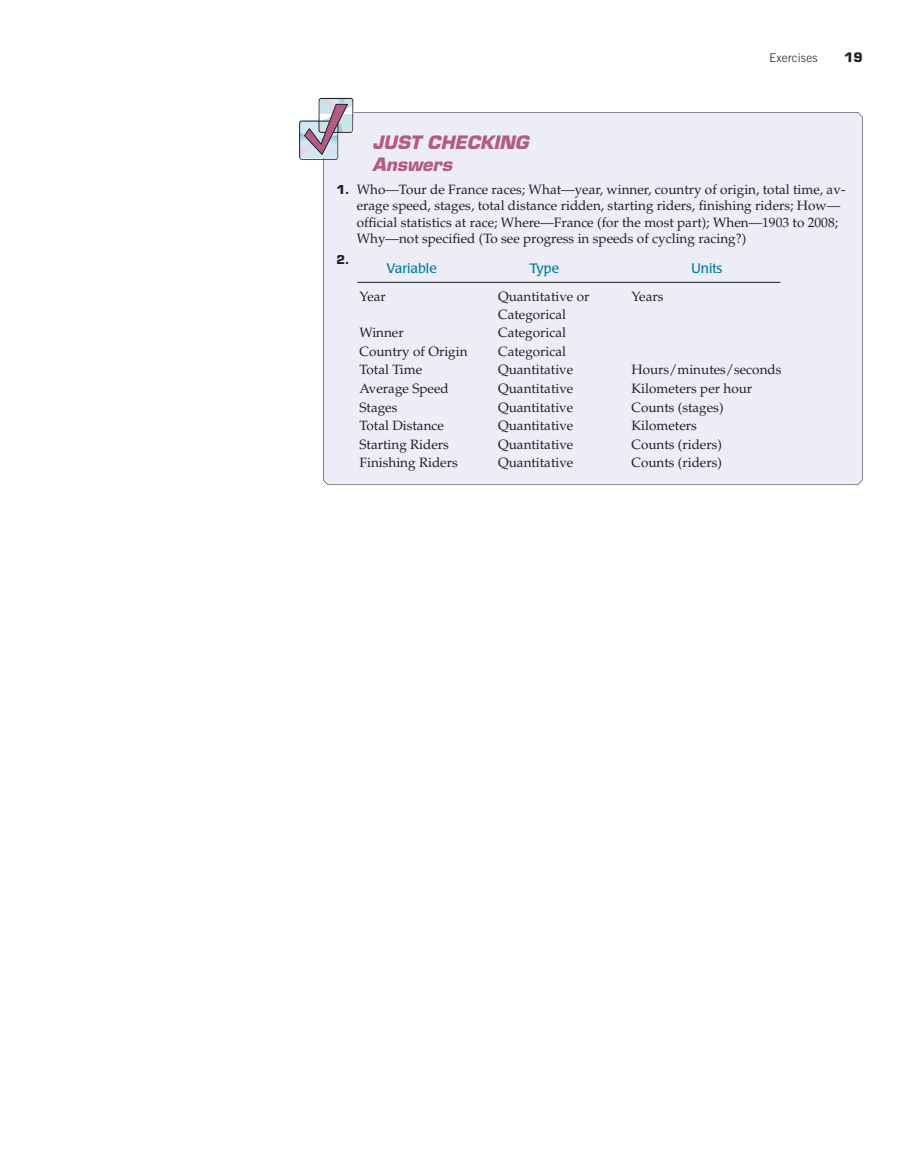
<style>
.page{position:relative;width:917px;height:1171px;background:#fff}
.page>*{position:absolute;margin:0;border:0;box-sizing:border-box;transform-origin:0 0}
.t1{font:italic 700 18px/22.5px "Eurostile";color:#b45b85}
.t2{font:13.5px/16.5px "Palatino";color:#231f20}
.t3{font:13.5px "Poppl Laudatio";color:#0078a3}
.t4{font:700 12.75px "Eurostile";color:#231f20}
.t5{font:300 12px "News Gothic BT";letter-spacing:.025em;color:#231f20}
.t6{font:700 12px "Eurostile";color:#231f20}
.s1{font-family:"Eurostile";font-weight:700;font-size:12px}
</style>
<div class="page">
<svg style="left:299px;top:97px;width:564px;height:388px;background:#eaebf3"></svg>
<p class="t5" style="left:769px;top:53px;width:50px">Exercises</p>
<p class="t4" style="left:844px;top:52px;width:20px">19</p>
<h1 class="t1" style="left:372px;top:133px;width:161px">JUST CHECKING<br>Answers</h1>
<p class="t2" style="left:357px;top:182px;width:490px;text-indent:-20px"><span class="s1">1.</span> Who—Tour de France races; What—year, winner, country of origin, total time, av&shy;erage speed, stages, total distance ridden, starting riders, finishing riders; How— official statistics at race; Where—France (for the most part); When—1903 to 2008; Why—not specified (To see progress in speeds of cycling racing?)</p>
<p class="t6" style="left:336px;top:255px;width:14px">2.</p>
<p class="t3" style="left:386px;top:263px;width:52px">Variable</p>
<p class="t3" style="left:530px;top:263px;width:31px">Type</p>
<p class="t3" style="left:691px;top:263px;width:32px">Units</p>
<p class="t2" style="left:359px;top:290px;width:28px">Year</p>
<p class="t2" style="left:498px;top:289px;width:93px;line-height:18px">Quantitative or<br>Categorical</p>
<p class="t2" style="left:631px;top:290px;width:34px">Years</p>
<p class="t2" style="left:359px;top:326px;width:46px">Winner</p>
<p class="t2" style="left:498px;top:326px;width:69px">Categorical</p>
<p class="t2" style="left:359px;top:345px;width:109px">Country of Origin</p>
<p class="t2" style="left:498px;top:345px;width:69px">Categorical</p>
<p class="t2" style="left:359px;top:363px;width:64px">Total Time</p>
<p class="t2" style="left:498px;top:363px;width:77px">Quantitative</p>
<p class="t2" style="left:631px;top:363px;width:151px">Hours/minutes/seconds</p>
<p class="t2" style="left:359px;top:382px;width:91px">Average Speed</p>
<p class="t2" style="left:498px;top:382px;width:77px">Quantitative</p>
<p class="t2" style="left:631px;top:382px;width:122px">Kilometers per hour</p>
<p class="t2" style="left:359px;top:400px;width:39px">Stages</p>
<p class="t2" style="left:498px;top:400px;width:77px">Quantitative</p>
<p class="t2" style="left:631px;top:400px;width:94px">Counts (stages)</p>
<p class="t2" style="left:359px;top:419px;width:86px">Total Distance</p>
<p class="t2" style="left:498px;top:419px;width:77px">Quantitative</p>
<p class="t2" style="left:631px;top:419px;width:67px">Kilometers</p>
<p class="t2" style="left:359px;top:437px;width:91px">Starting Riders</p>
<p class="t2" style="left:498px;top:437px;width:77px">Quantitative</p>
<p class="t2" style="left:631px;top:437px;width:92px">Counts (riders)</p>
<p class="t2" style="left:359px;top:456px;width:100px">Finishing Riders</p>
<p class="t2" style="left:498px;top:456px;width:77px">Quantitative</p>
<p class="t2" style="left:631px;top:456px;width:92px">Counts (riders)</p>
</div>
